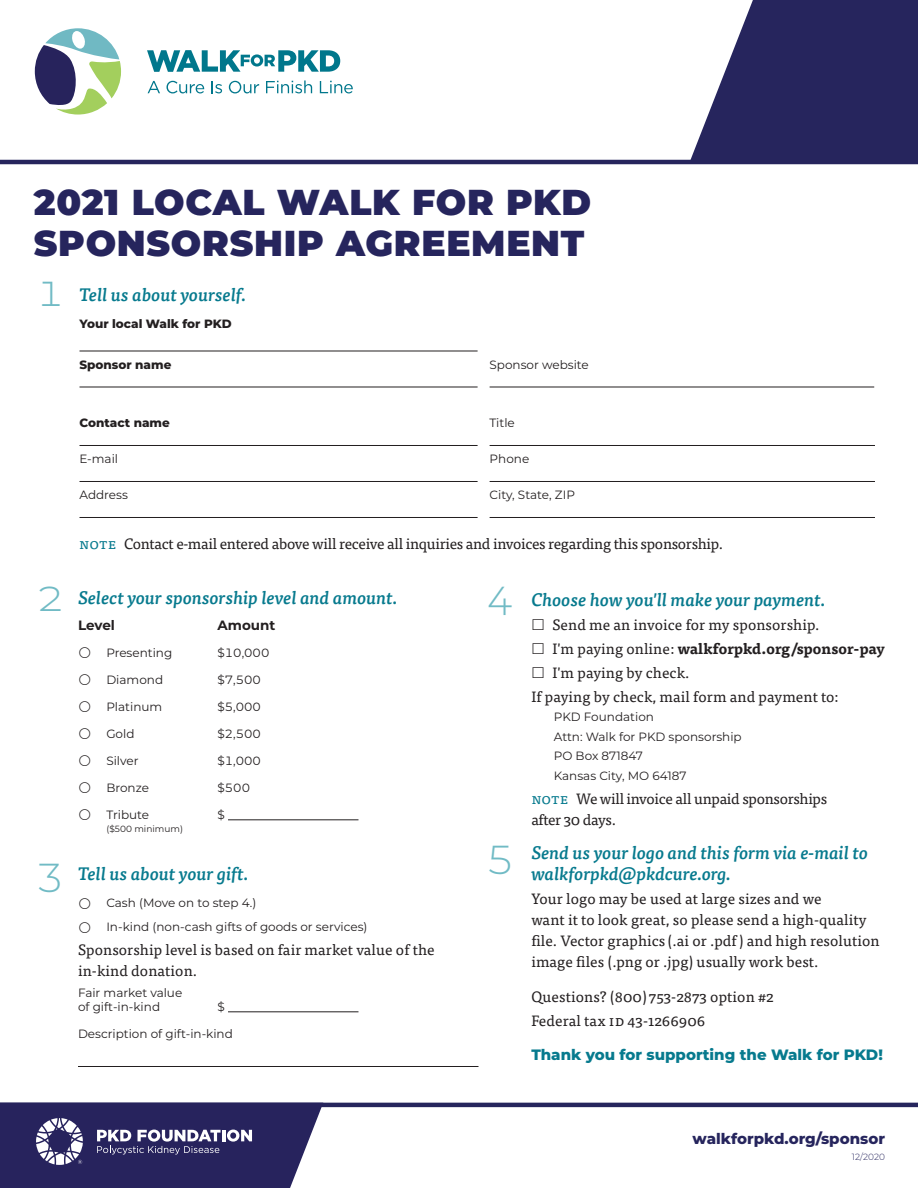
<style>
.page{position:relative;width:918px;height:1188px;background:#fff}
.page>*{position:absolute;margin:0;border:0;box-sizing:border-box;transform-origin:0 0}
.t1{font:300 40.5px "Montserrat";color:#71bbc5}
.t2{font:900 36px/40.5px "Montserrat";letter-spacing:.02em;color:#26255d}
.t3{font:italic 500 18px/21px "Tisa Pro";color:#077a8e}
.t4{font:15px/21px "Tisa Pro";letter-spacing:.005em;color:#231f20}
.t5{font:15px/21px "Tisa Pro";letter-spacing:-.02em;color:#231f20}
.t6{font:700 15px "Tisa Pro";letter-spacing:.005em;color:#231f20}
.t7{font:800 15px "Montserrat";color:#077a8e}
.t8{font:800 15px "Montserrat";color:#26255d}
.t9{font:700 13.5px "Montserrat";color:#231f20}
.t10{font:12px/19.5px "Montserrat";color:#231f20}
.t11{font:800 12px "Montserrat";color:#231f20}
.t12{font:9px "Montserrat";color:#231f20}
.t13{font:300 9px "Montserrat";letter-spacing:-.005em;color:#26255d}
.s1{color:#077a8e}
.s2{font-weight:400}
</style>
<div class="page">
<hr style="left:0;top:160px;width:918px;height:4px;background:#26255d">
<hr style="left:0;top:1103px;width:918px;height:4px;background:#26255d">
<svg style="left:0;top:1107px;width:323px;height:81px;background:#444072"></svg>
<svg style="left:35px;top:28px;width:86px;height:87px"></svg>
<svg style="left:148px;top:81px;width:12px;height:12px"></svg>
<svg style="left:167px;top:81px;width:37px;height:12px"></svg>
<svg style="left:211px;top:81px;width:11px;height:12px"></svg>
<svg style="left:229px;top:81px;width:30px;height:12px"></svg>
<svg style="left:266px;top:80px;width:46px;height:13px"></svg>
<svg style="left:320px;top:81px;width:33px;height:12px"></svg>
<svg style="left:147px;top:50px;width:193px;height:22px"></svg>
<svg style="left:690px;top:0;width:228px;height:160px;background:#454474"></svg>
<hr style="left:228px;top:820px;width:130px;height:1px;background:#231f20">
<hr style="left:228px;top:1012px;width:130px;height:1px;background:#231f20">
<hr style="left:78px;top:1066px;width:400px;height:1px;background:#231f20">
<hr style="left:80px;top:351px;width:398px;height:1px;background:#231f20">
<hr style="left:80px;top:387px;width:398px;height:1px;background:#231f20">
<hr style="left:490px;top:387px;width:384px;height:1px;background:#231f20">
<hr style="left:80px;top:445px;width:398px;height:1px;background:#231f20">
<hr style="left:80px;top:481px;width:398px;height:1px;background:#231f20">
<hr style="left:80px;top:517px;width:398px;height:1px;background:#231f20">
<hr style="left:490px;top:445px;width:385px;height:1px;background:#231f20">
<hr style="left:490px;top:481px;width:385px;height:1px;background:#231f20">
<hr style="left:490px;top:517px;width:385px;height:1px;background:#231f20">
<h2 class="t2" style="left:34px;top:180px;width:559px">2021 LOCAL WALK FOR PKD<br>SPONSORSHIP AGREEMENT</h2>
<h1 class="t1" style="left:36px;top:264px;width:30px">1</h1>
<p class="t3" style="left:80px;top:283px;width:168px">Tell us about yourself.</p>
<p class="t11" style="left:80px;top:315px;width:154px">Your local Walk for PKD</p>
<p class="t11" style="left:80px;top:356px;width:94px">Sponsor name</p>
<p class="t10" style="left:490px;top:354px;width:101px">Sponsor website</p>
<h1 class="t1" style="left:36px;top:569px;width:30px">2</h1>
<h1 class="t1" style="left:36px;top:846px;width:30px">3</h1>
<p class="t10" style="left:490px;top:413px;width:27px">Title</p>
<p class="t10" style="left:490px;top:449px;width:41px">Phone</p>
<p class="t10" style="left:490px;top:485px;width:87px">City, State, ZIP</p>
<p class="t5" style="left:79px;top:533px;width:645px"><span class="s1">Note</span> Contact e-mail entered above will receive all inquiries and invoices regarding this sponsorship.</p>
<p class="t11" style="left:80px;top:414px;width:92px">Contact name</p>
<p class="t10" style="left:80px;top:449px;width:40px">E-mail</p>
<p class="t10" style="left:80px;top:485px;width:50px">Address</p>
<p class="t3" style="left:78px;top:586px;width:321px">Select your sponsorship level and amount.</p>
<p class="t9" style="left:78px;top:615px;width:38px">Level</p>
<p class="t9" style="left:217px;top:615px;width:59px">Amount</p>
<p class="t10" style="left:106px;top:642px;width:67px">Presenting</p>
<p class="t10" style="left:217px;top:642px;width:53px">$10,000</p>
<p class="t10" style="left:106px;top:669px;width:58px">Diamond</p>
<p class="t10" style="left:217px;top:669px;width:45px">$7,500</p>
<p class="t10" style="left:106px;top:696px;width:57px">Platinum</p>
<p class="t10" style="left:217px;top:696px;width:45px">$5,000</p>
<p class="t10" style="left:106px;top:723px;width:30px">Gold</p>
<p class="t10" style="left:217px;top:723px;width:45px">$2,500</p>
<p class="t10" style="left:106px;top:750px;width:34px">Silver</p>
<p class="t10" style="left:217px;top:750px;width:45px">$1,000</p>
<p class="t10" style="left:106px;top:777px;width:44px">Bronze</p>
<p class="t10" style="left:217px;top:777px;width:34px">$500</p>
<p class="t10" style="left:106px;top:804px;width:44px">Tribute</p>
<p class="t10" style="left:217px;top:804px;width:9px">$</p>
<p class="t12" style="left:106px;top:823px;width:78px">($500 minimum)</p>
<p class="t3" style="left:78px;top:862px;width:172px">Tell us about your gift.</p>
<p class="t10" style="left:106px;top:890px;width:263px;line-height:24px">Cash (Move on to step 4.)<br>In-kind (non-cash gifts of goods or services)</p>
<p class="t4" style="left:78px;top:938px;width:358px">Sponsorship level is based on fair market value of the in-kind donation.</p>
<p class="t10" style="left:78px;top:986px;width:106px;line-height:13.5px">Fair market value of gift-in-kind</p>
<p class="t10" style="left:218px;top:996px;width:9px">$</p>
<p class="t10" style="left:78px;top:1023px;width:156px">Description of gift-in-kind</p>
<h1 class="t1" style="left:486px;top:569px;width:30px">4</h1>
<h1 class="t1" style="left:486px;top:828px;width:30px">5</h1>
<p class="t3" style="left:531px;top:588px;width:296px">Choose how you'll make your payment.</p>
<p class="t4" style="left:552px;top:613px;width:269px">Send me an invoice for my sponsorship.</p>
<p class="t6" style="left:552px;top:636px;width:334px"><span class="s2">I'm paying online:</span> walkforpkd.org/sponsor-pay</p>
<p class="t4" style="left:552px;top:661px;width:139px">I'm paying by check.</p>
<p class="t4" style="left:531px;top:685px;width:309px">If paying by check, mail form and payment to:</p>
<p class="t10" style="left:554px;top:707px;width:189px">PKD Foundation<br>Attn: Walk for PKD sponsorship<br>PO Box 871847<br>Kansas City, MO 64187</p>
<p class="t5" style="left:531px;top:787px;width:297px"><span class="s1">Note</span> We will invoice all unpaid sponsorships after 30 days.</p>
<p class="t3" style="left:531px;top:841px;width:338px">Send us your logo and this form via e-mail to walkforpkd@pkdcure.org.</p>
<p class="t4" style="left:531px;top:887px;width:350px">Your logo may be used at large sizes and we<br>want it to look great, so please send a high-quality file. Vector graphics (.ai or .pdf) and high resolution image files (.png or .jpg) usually work best.</p>
<p class="t4" style="left:531px;top:983px;width:244px;line-height:24px">Questions? (800) 753-2873 option #2<br>Federal tax ID 43-1266906</p>
<p class="t7" style="left:531px;top:1044px;width:353px">Thank you for supporting the Walk for PKD!</p>
<p class="t8" style="left:693px;top:1127px;width:194px">walkforpkd.org/sponsor</p>
<p class="t13" style="left:852px;top:1150px;width:35px">12/2020</p>
</div>
